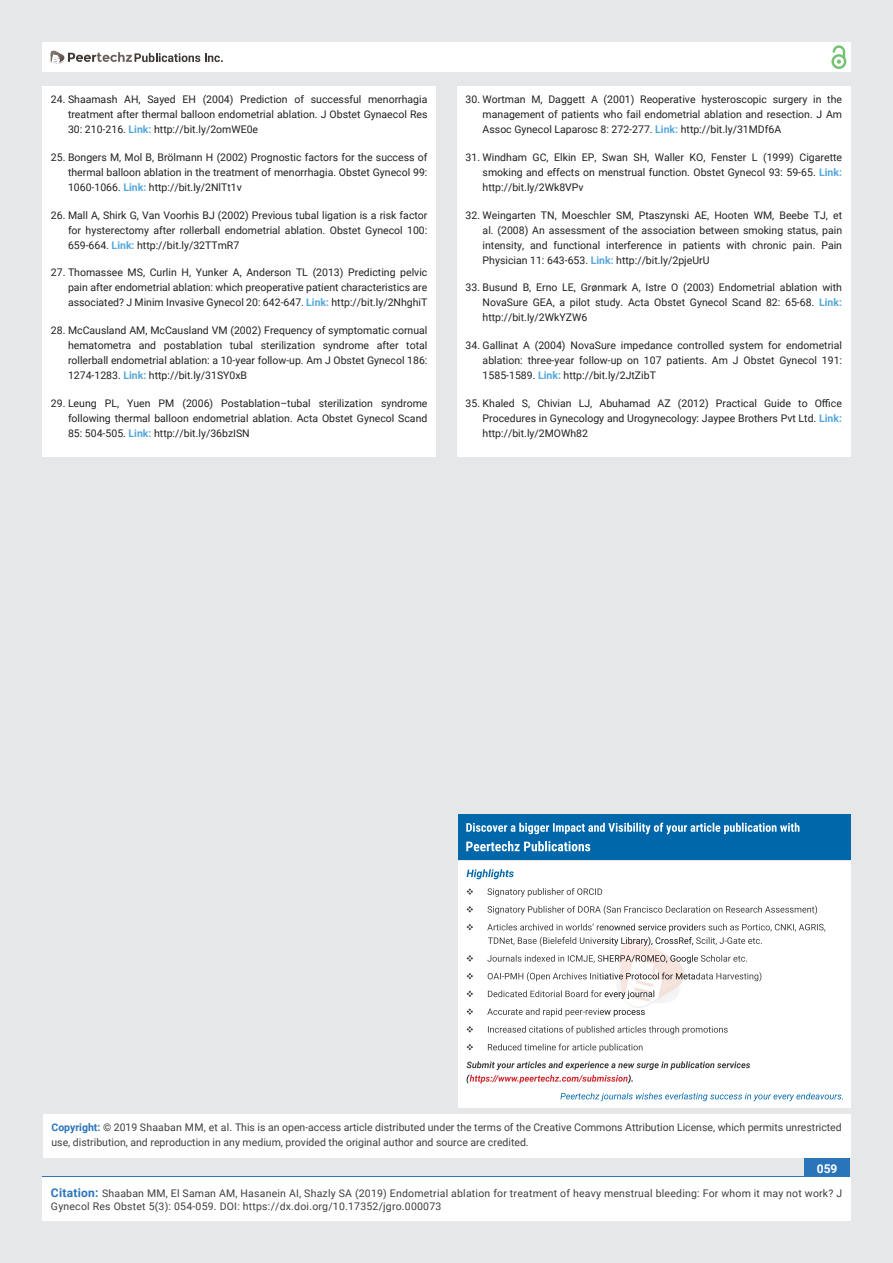
<style>
.page{position:relative;width:893px;height:1263px;background:#e6e7e9}
.page>*{position:absolute;margin:0;border:0;box-sizing:border-box;transform-origin:0 0}
.t1{font:700 12px "Roboto";color:#fff}
.t2{font:10.5px/15px "Roboto";color:#231f20;text-align:justify}
.t3{font:10.5px/15px "Roboto";color:#3e3e3f}
.t4{font:10.5px/13.5px "Roboto";letter-spacing:.02em;color:#3e3e3f}
.s1{font-weight:700;color:#56a7dc}
.s2{font-weight:700;color:#2a75ba}
.s3{font-weight:700;font-size:12px;color:#2a75ba}
</style>
<div class="page">
<div style="left:42px;top:43px;width:808px;height:29px;background:#fff"></div>
<div style="left:831px;top:54px;width:15px;height:15px;border:2px solid #72c272;border-radius:50%"></div>
<svg style="left:831px;top:45px;width:15px;height:19px"></svg>
<div style="left:804px;top:1157px;width:46px;height:43px;background:#2a75ba"></div>
<svg style="left:49px;top:50px;width:174px;height:14px"></svg>
<div style="left:42px;top:1177px;width:809px;height:43px;background:#fff"></div>
<div style="left:458px;top:814px;width:393px;height:46px;background:#0067aa"></div>
<svg style="left:466px;top:823px;width:333px;height:11px"></svg>
<svg style="left:466px;top:841px;width:124px;height:10px"></svg>
<div style="left:458px;top:861px;width:393px;height:246px;background:#fff"></div>
<svg style="left:467px;top:869px;width:47px;height:10px"></svg>
<svg style="left:467px;top:888px;width:135px;height:9px"></svg>
<svg style="left:467px;top:905px;width:350px;height:10px"></svg>
<svg style="left:467px;top:924px;width:358px;height:22px"></svg>
<svg style="left:467px;top:955px;width:280px;height:8px"></svg>
<svg style="left:467px;top:972px;width:294px;height:9px"></svg>
<svg style="left:467px;top:990px;width:135px;height:8px"></svg>
<svg style="left:467px;top:1008px;width:135px;height:9px"></svg>
<svg style="left:467px;top:1026px;width:261px;height:8px"></svg>
<svg style="left:467px;top:1044px;width:175px;height:8px"></svg>
<svg style="left:466px;top:1061px;width:284px;height:23px"></svg>
<svg style="left:560px;top:1093px;width:283px;height:8px"></svg>
<img style="left:602px;top:926px;width:94px;height:77px">
<img style="left:631px;top:926px;width:62px;height:6px">
<img style="left:614px;top:937px;width:79px;height:9px">
<img style="left:631px;top:955px;width:65px;height:8px">
<img style="left:640px;top:973px;width:55px;height:6px">
<img style="left:602px;top:993px;width:49px;height:15px">
<img style="left:604px;top:990px;width:50px;height:9px">
<img style="left:602px;top:1010px;width:43px;height:7px">
<div style="left:42px;top:87px;width:394px;height:370px;background:#fff"></div>
<div style="left:457px;top:87px;width:393px;height:370px;background:#fff"></div>
<div style="left:43px;top:1115px;width:807px;height:43px;background:#fff"></div>
<p class="t2" style="left:68px;top:92px;width:361px;text-indent:-17px">24. Shaamash AH, Sayed EH (2004) Prediction of successful menorrhagia treatment after thermal balloon endometrial ablation. J Obstet Gynaecol Res 30: 210-216. <span class="s1">Link:</span> http://bit.ly/2omWE0e</p>
<p class="t2" style="left:68px;top:150px;width:361px;text-indent:-17px">25. Bongers M, Mol B, Brölmann H (2002) Prognostic factors for the success of thermal balloon ablation in the treatment of menorrhagia. Obstet Gynecol 99:<br>1060-1066. <span class="s1">Link:</span> http://bit.ly/2NlTt1v</p>
<p class="t2" style="left:68px;top:208px;width:361px;text-indent:-17px">26. Mall A, Shirk G, Van Voorhis BJ (2002) Previous tubal ligation is a risk factor for hysterectomy after rollerball endometrial ablation. Obstet Gynecol 100:<br>659-664. <span class="s1">Link:</span> http://bit.ly/32TTmR7</p>
<p class="t2" style="left:68px;top:265px;width:361px;text-indent:-17px">27. Thomassee MS, Curlin H, Yunker A, Anderson TL (2013) Predicting pelvic pain after endometrial ablation: which preoperative patient characteristics are associated? J Minim Invasive Gynecol 20: 642-647. <span class="s1">Link:</span> http://bit.ly/2NhghiT</p>
<p class="t2" style="left:68px;top:323px;width:361px;text-indent:-17px">28. McCausland AM, McCausland VM (2002) Frequency of symptomatic cornual hematometra and postablation tubal sterilization syndrome after total rollerball endometrial ablation: a 10-year follow-up. Am J Obstet Gynecol 186:<br>1274-1283. <span class="s1">Link:</span> http://bit.ly/31SY0xB</p>
<p class="t2" style="left:68px;top:396px;width:361px;text-indent:-17px">29. Leung PL, Yuen PM (2006) Postablation–tubal sterilization syndrome following thermal balloon endometrial ablation. Acta Obstet Gynecol Scand 85: 504-505. <span class="s1">Link:</span> http://bit.ly/36bzISN</p>
<p class="t2" style="left:483px;top:92px;width:361px;text-indent:-17px">30. Wortman M, Daggett A (2001) Reoperative hysteroscopic surgery in the management of patients who fail endometrial ablation and resection. J Am Assoc Gynecol Laparosc 8: 272-277. <span class="s1">Link:</span> http://bit.ly/31MDf6A</p>
<p class="t2" style="left:483px;top:150px;width:361px;text-indent:-17px">31. Windham GC, Elkin EP, Swan SH, Waller KO, Fenster L (1999) Cigarette smoking and effects on menstrual function. Obstet Gynecol 93: 59-65. <span class="s1">Link: </span>http://bit.ly/2Wk8VPv</p>
<p class="t2" style="left:483px;top:208px;width:361px;text-indent:-17px">32. Weingarten TN, Moeschler SM, Ptaszynski AE, Hooten WM, Beebe TJ, et al. (2008) An assessment of the association between smoking status, pain intensity, and functional interference in patients with chronic pain. Pain Physician 11: 643-653. <span class="s1">Link:</span> http://bit.ly/2pjeUrU</p>
<p class="t2" style="left:483px;top:280px;width:361px;text-indent:-17px">33. Busund B, Erno LE, Grønmark A, Istre O (2003) Endometrial ablation with NovaSure GEA, a pilot study. Acta Obstet Gynecol Scand 82: 65-68. <span class="s1">Link: </span>http://bit.ly/2WkYZW6</p>
<p class="t2" style="left:483px;top:338px;width:361px;text-indent:-17px">34. Gallinat A (2004) NovaSure impedance controlled system for endometrial ablation: three-year follow-up on 107 patients. Am J Obstet Gynecol 191:<br>1585-1589. <span class="s1">Link:</span> http://bit.ly/2JtZibT</p>
<p class="t2" style="left:483px;top:396px;width:361px;text-indent:-17px">35. Khaled S, Chivia n LJ, Abuhamad AZ (2012) Practical Guide to Office Procedures in Gynecology and Urogynecology: Jaypee Brothers Pvt Ltd. <span class="s1">Link: </span>http://bit.ly/2MOWh82</p>
<p class="t3" style="left:51px;top:1120px;width:792px"><span class="s2">Copyright:</span> © 2019 Shaaban MM, et al. This is an open-access article distributed under the terms of the Creative Commons Attribution License, which permits unrestricted use, distribution, and reproduction in any medium, provided the original author and source are credited.</p>
<p class="t1" style="left:817px;top:1162px;width:22px">059</p>
<p class="t4" style="left:51px;top:1186px;width:793px"><span class="s3">Citation:</span> Shaaban MM, El Saman AM, Hasanein AI, Shazly SA (2019) Endometrial ablation for treatment of heavy menstrual bleeding: For whom it may not work? J<br>Gynecol Res Obstet 5(3): 054-059. DOI: https://dx.doi.org/10.17352/jgro.000073</p>
</div>
